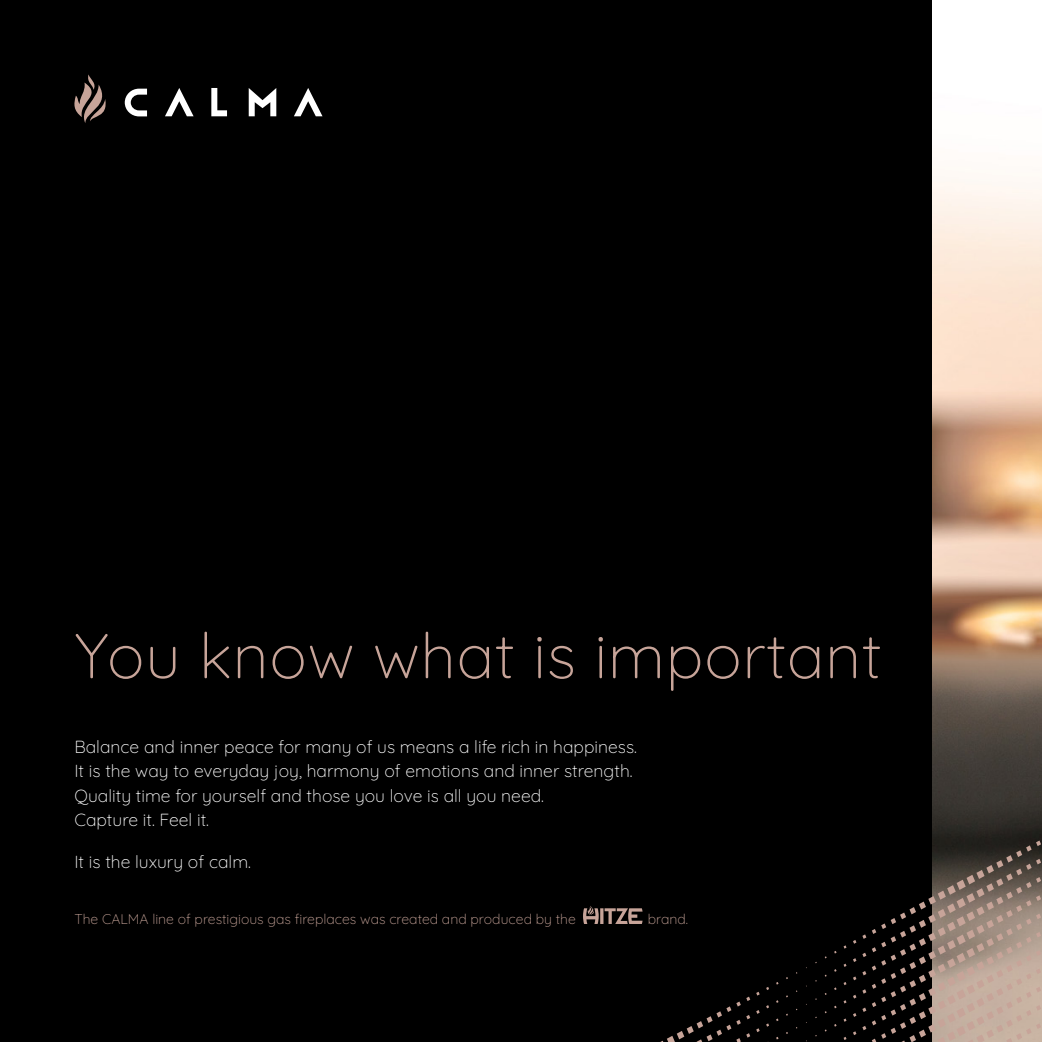
<style>
.page{position:relative;width:1042px;height:1042px;background:#000}
.page>*{position:absolute;margin:0;border:0;box-sizing:border-box;transform-origin:0 0}
.t1{font:300 63px "Quicksand";letter-spacing:.01em;color:#c7a499}
.t2{font:300 17.5px/24.5px "Quicksand";color:#fff}
.t3{font:300 14px "Quicksand";color:#c7a499}
</style>
<div class="page">
<img style="left:933px;top:0;width:109px;height:1042px">
<svg style="left:125px;top:89px;width:22px;height:27px"></svg>
<svg style="left:211px;top:88px;width:16px;height:28px"></svg>
<svg style="left:249px;top:88px;width:27px;height:28px"></svg>
<svg style="left:165px;top:88px;width:29px;height:28px"></svg>
<svg style="left:294px;top:88px;width:28px;height:28px"></svg>
<svg style="left:74px;top:74px;width:32px;height:49px"></svg>
<svg style="left:660px;top:840px;width:381px;height:202px"></svg>
<svg style="left:583px;top:906px;width:59px;height:18px"></svg>
<h1 class="t1" style="left:74px;top:607px;width:809px">You know what is important</h1>
<p class="t2" style="left:74px;top:732px;width:564px">Balance and inner peace for many of us means a life rich in happiness.<br>It is the way to everyday joy, harmony of emotions and inner strength.<br>Quality time for yourself and those you love is all you need.<br>Capture it. Feel it.</p>
<p class="t2" style="left:74px;top:848px;width:178px">It is the luxury of calm.</p>
<p class="t3" style="left:74px;top:908px;width:503px">The CALMA line of prestigious gas fireplaces was created and produced by the</p>
<p class="t3" style="left:648px;top:908px;width:42px">brand.</p>
</div>
